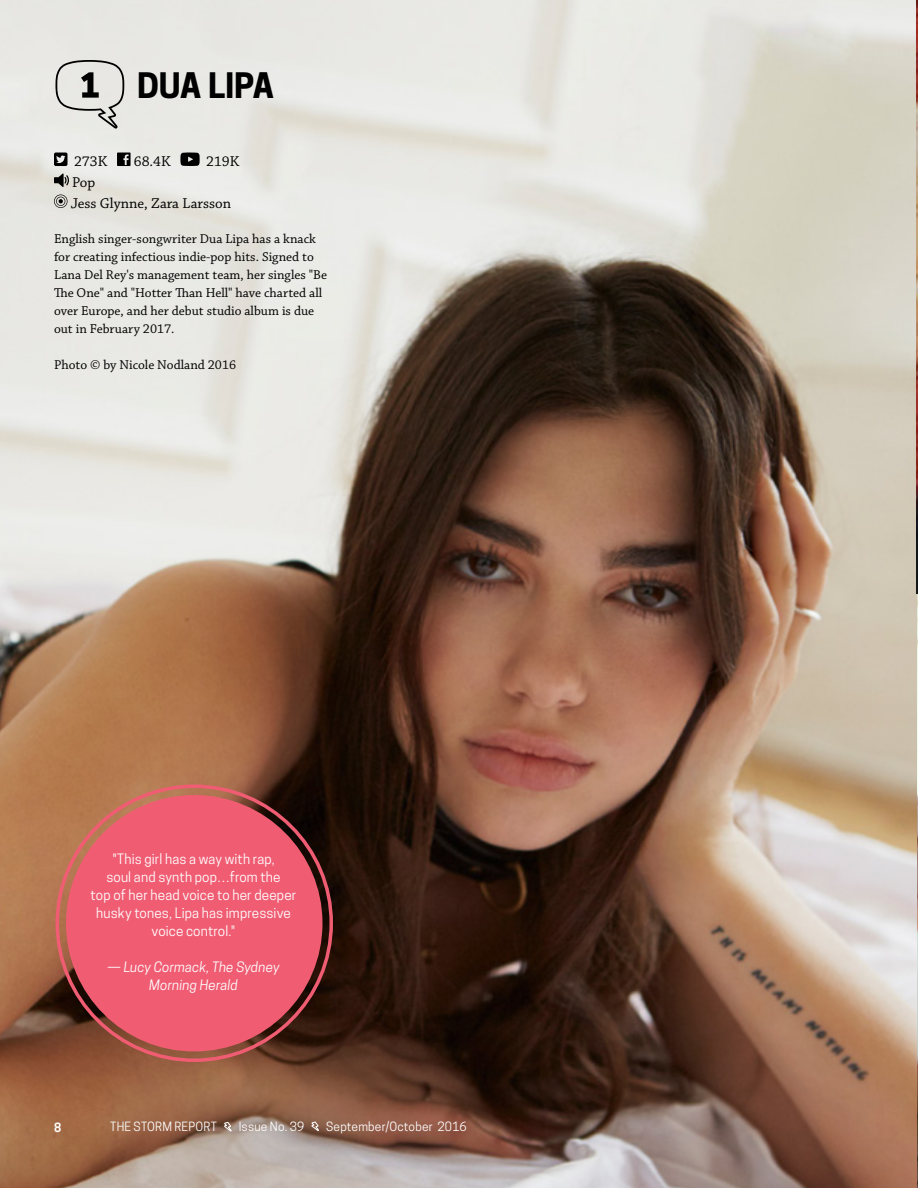
<style>
.page{position:relative;width:918px;height:1188px;background:#fff}
.page>*{position:absolute;margin:0;border:0;box-sizing:border-box;transform-origin:0 0}
.t1{font:700 33px "Cooper Hewitt";letter-spacing:-.01em;color:#000}
.t2{font:15px/21px "Chaparral Pro";color:#000}
.t3{font:13.5px/18px "Chaparral Pro";color:#000}
.t4{font:13.5px/18px "Cooper Hewitt";letter-spacing:.01em;color:#fff;text-align:center}
.t5{font:italic 13.5px/18px "Cooper Hewitt";letter-spacing:.015em;color:#fff;text-align:center}
.t6{font:12px "Cooper Hewitt";letter-spacing:.02em;color:#fff}
.t7{font:600 12px "Cooper Hewitt";color:#fff}
</style>
<div class="page">
<img style="left:0;top:0;width:918px;height:1188px">
<svg style="left:54px;top:153px;width:14px;height:13px"></svg>
<svg style="left:117px;top:153px;width:14px;height:13px"></svg>
<svg style="left:180px;top:152px;width:20px;height:14px"></svg>
<svg style="left:54px;top:173px;width:15px;height:14px"></svg>
<svg style="left:54px;top:195px;width:14px;height:13px"></svg>
<svg style="left:55px;top:60px;width:69px;height:69px;background:#c6c6c3"></svg>
<div style="left:66px;top:795px;width:256px;height:257px;background:#f05d73;border-radius:50%"></div>
<svg style="left:224px;top:1121px;width:8px;height:11px"></svg>
<svg style="left:311px;top:1121px;width:9px;height:11px"></svg>
<h1 class="t1" style="left:137px;top:66px;width:138px">DUA LIPA</h1>
<p class="t2" style="left:74px;top:151px;width:35px">273K</p>
<p class="t2" style="left:134px;top:151px;width:38px">68.4K</p>
<p class="t2" style="left:206px;top:151px;width:35px">219K</p>
<p class="t2" style="left:71px;top:172px;width:162px">Pop<br>Jess Glynne, Zara Larsson</p>
<p class="t3" style="left:54px;top:230px;width:275px">English singer-songwriter Dua Lipa has a knack for creating infectious indie-pop hits. Signed to Lana Del Rey's management team, her singles "Be The One" and "Hotter Than Hell" have charted all over Europe, and her debut studio album is due out in February 2017.</p>
<p class="t3" style="left:54px;top:356px;width:184px">Photo © by Nicole Nodland 2016</p>
<p class="t4" style="left:91px;top:850px;width:207px">"This girl has a way with rap,<br>soul and synth pop…from the<br>top of her head voice to her deeper husky tones, Lipa has impressive voice control."</p>
<p class="t5" style="left:107px;top:958px;width:174px">— Lucy Cormack, The Sydney<br>Morning Herald</p>
<p class="t7" style="left:54px;top:1120px;width:9px">8</p>
<p class="t6" style="left:110px;top:1120px;width:108px">THE STORM REPORT</p>
<p class="t6" style="left:239px;top:1120px;width:67px">Issue No. 39</p>
<p class="t6" style="left:326px;top:1120px;width:142px">September/October 2016</p>
</div>
